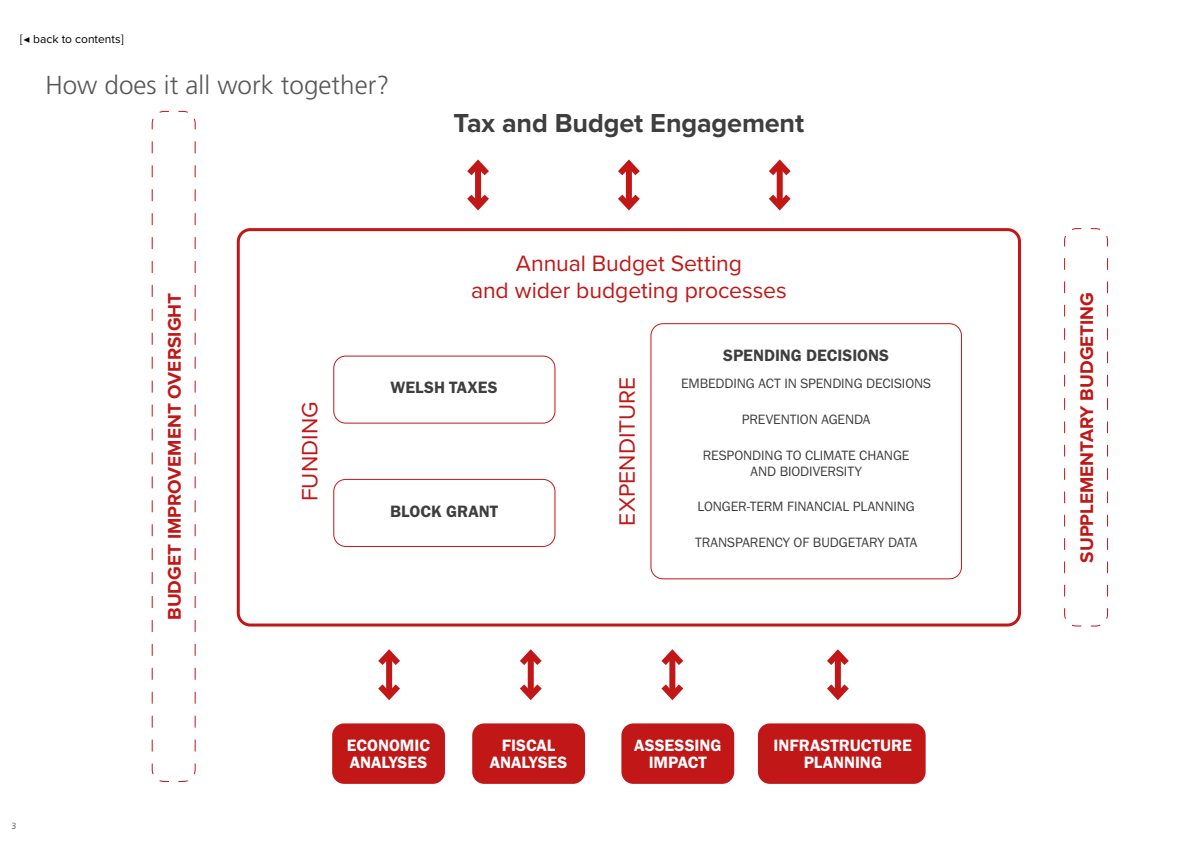
<style>
.page{position:relative;width:1191px;height:842px;background:#fff}
.page>*{position:absolute;margin:0;border:0;box-sizing:border-box;transform-origin:0 0}
.t1{font:700 27px "Proxima Nova";letter-spacing:-.005em;color:#3f3e3e}
.Titles{font:300 26px "Frutiger LT Std";color:#585857}
.t2{font:23px/27.6px "Proxima Nova";letter-spacing:-.005em;color:#c11717;text-align:center}
.t3{font:700 19px "Proxima Nova";letter-spacing:-.005em;color:#c11717}
.t4{font:17px/17px "Franklin Gothic URW Dem";color:#fff;text-align:center}
.t5{font:17px "Franklin Gothic URW Dem";color:#3f3e3e}
.t6{font:14px/16px "Franklin Gothic URW Boo";letter-spacing:-.01em;color:#3f3e3e;text-align:center}
.t7{font:12px "Proxima Nova";color:#000}
.t8{font:300 9px "Frutiger LT Std";color:#4e4e4d}
.s1{font-family:"Minion Pro"}
</style>
<div class="page">
<svg style="left:151px;top:110px;width:45px;height:672px"></svg>
<svg style="left:1064px;top:228px;width:44px;height:399px"></svg>
<div style="left:237px;top:228px;width:784px;height:398px;border:3px solid #c11717;border-radius:12px"></div>
<div style="left:475px;top:164px;width:6px;height:42px;background:#c11717"></div>
<svg style="left:467px;top:159px;width:22px;height:23px"></svg>
<svg style="left:467px;top:188px;width:22px;height:23px"></svg>
<div style="left:626px;top:164px;width:6px;height:42px;background:#c11717"></div>
<svg style="left:618px;top:159px;width:22px;height:23px"></svg>
<svg style="left:618px;top:188px;width:22px;height:23px"></svg>
<div style="left:776px;top:164px;width:6px;height:42px;background:#c11717"></div>
<svg style="left:769px;top:159px;width:22px;height:23px"></svg>
<svg style="left:769px;top:188px;width:22px;height:23px"></svg>
<div style="left:650px;top:323px;width:312px;height:256px;border:1px solid #c11717;border-radius:12px"></div>
<div style="left:333px;top:356px;width:222px;height:68px;border:1px solid #c11717;border-radius:12px"></div>
<div style="left:333px;top:479px;width:222px;height:68px;border:1px solid #c11717;border-radius:12px"></div>
<div style="left:332px;top:723px;width:113px;height:61px;background:#c11717;border-radius:12px"></div>
<div style="left:472px;top:723px;width:113px;height:61px;background:#c11717;border-radius:12px"></div>
<div style="left:621px;top:723px;width:113px;height:61px;background:#c11717;border-radius:12px"></div>
<div style="left:758px;top:723px;width:167px;height:61px;background:#c11717;border-radius:12px"></div>
<div style="left:386px;top:654px;width:6px;height:42px;background:#c11717"></div>
<svg style="left:378px;top:649px;width:22px;height:22px"></svg>
<svg style="left:378px;top:678px;width:22px;height:23px"></svg>
<div style="left:528px;top:654px;width:6px;height:42px;background:#c11717"></div>
<svg style="left:520px;top:649px;width:22px;height:22px"></svg>
<svg style="left:520px;top:678px;width:22px;height:23px"></svg>
<div style="left:669px;top:654px;width:6px;height:42px;background:#c11717"></div>
<svg style="left:661px;top:649px;width:23px;height:22px"></svg>
<svg style="left:661px;top:678px;width:23px;height:23px"></svg>
<div style="left:835px;top:654px;width:6px;height:42px;background:#c11717"></div>
<svg style="left:827px;top:649px;width:22px;height:22px"></svg>
<svg style="left:827px;top:678px;width:22px;height:23px"></svg>
<p class="t7" style="left:19px;top:30px;width:107px"><span class="s1">[◀</span> back to contents<span class="s1">]</span></p>
<p class="Titles" style="left:45px;top:70px;width:345px">How does it all work together?</p>
<p class="t1" style="left:453px;top:103px;width:352px">Tax and Budget Engagement</p>
<p class="t2" style="left:471px;top:248px;width:317px">Annual Budget Setting<br>and wider budgeting processes</p>
<p class="t3" style="left:160px;top:620px;width:329px;rotate:-90deg">BUDGET IMPROVEMENT OVERSIGHT</p>
<p class="t3" style="left:1072px;top:563px;width:272px;rotate:-90deg">SUPPLEMENTARY BUDGETING</p>
<p class="t5" style="left:723px;top:344px;width:167px">SPENDING DECISIONS</p>
<p class="t6" style="left:681px;top:375px;width:251px">EMBEDDING ACT IN SPENDING DECISIONS</p>
<p class="t6" style="left:742px;top:411px;width:130px">PREVENTION AGENDA</p>
<p class="t6" style="left:703px;top:447px;width:208px">RESPONDING TO CLIMATE CHANGE<br>AND BIODIVERSITY</p>
<p class="t6" style="left:697px;top:498px;width:219px">LONGER-TERM FINANCIAL PLANNING</p>
<p class="t6" style="left:695px;top:534px;width:224px">TRANSPARENCY OF BUDGETARY DATA</p>
<p class="t2" style="left:612px;top:526px;width:150px;rotate:-90deg">EXPENDITURE</p>
<p class="t5" style="left:390px;top:377px;width:109px">WELSH TAXES</p>
<p class="t2" style="left:295px;top:501px;width:101px;rotate:-90deg">FUNDING</p>
<p class="t5" style="left:390px;top:500px;width:109px">BLOCK GRANT</p>
<p class="t8" style="left:11px;top:821px;width:7px">3</p>
<p class="t4" style="left:347px;top:736px;width:85px">ECONOMIC</p>
<p class="t4" style="left:350px;top:753px;width:79px">ANALYSES</p>
<p class="t4" style="left:490px;top:736px;width:79px">FISCAL<br>ANALYSES</p>
<p class="t4" style="left:634px;top:736px;width:89px">ASSESSING<br>IMPACT</p>
<p class="t4" style="left:773px;top:736px;width:140px">INFRASTRUCTURE<br>PLANNING</p>
</div>
